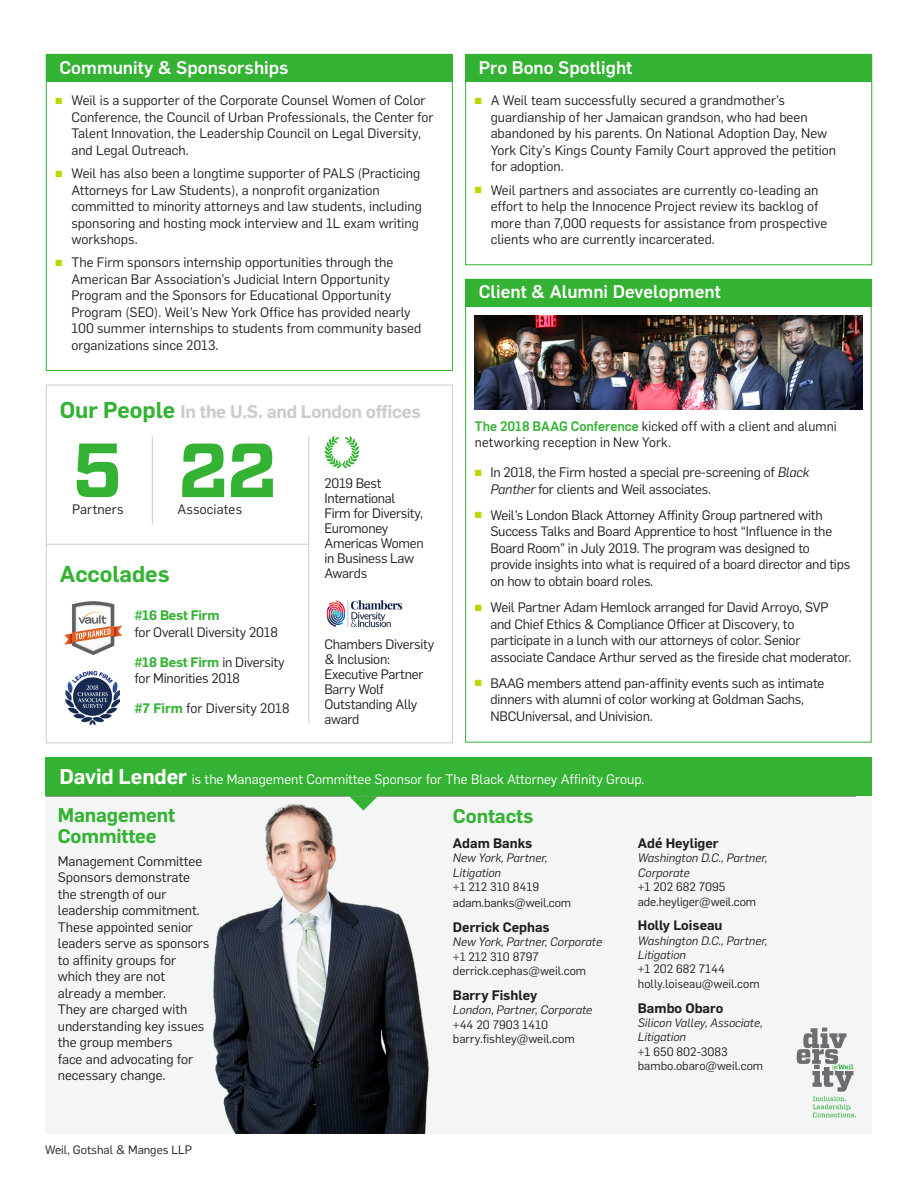
<style>
.page{position:relative;width:918px;height:1188px;background:#fff}
.page>*{position:absolute;margin:0;border:0;box-sizing:border-box;transform-origin:0 0}
.topic_head{font:700 76.5px "Vitesse";color:#34b233}
.topic_head-2{font:600 22.5px "Flama";color:#34b233}
.topic_head-3{font:600 19.5px/21px "Flama";letter-spacing:-.005em;color:#34b233}
.topic_head-4{font:500 18px "Flama";color:#fff}
.t1{font:600 18px "Flama";letter-spacing:-.015em;color:#cacdcc}
.bullet_text{font:13.5px/16.5px "Flama";color:#231f20}
.bullet_text-2{font:13.5px/15px "Flama";letter-spacing:-.02em;color:#231f20}
.photo_caption_copy{font:13.5px/16.5px "Flama";letter-spacing:.01em;color:#231f20}
.topic_head-5{font:13.5px "Flama";color:#fff}
.contact_1___name{font:600 13.5px "Flama";color:#231f20}
.topic_head-6{font:13.5px "Flama";letter-spacing:.01em;color:#231f20}
.contact_3___phone__e{font:600 13.5px "Flama";color:#231f20}
.contact_3___phone__e-2{font:12px "Flama";color:#231f20}
.contact_2___office{font:italic 12px/14.4px "Flama";color:#231f20}
.contact_2___office-2{font:12px "Flama";color:#231f20}
.s1{color:#bed600}
.s2{font-size:22.5px;color:#34b233}
.s3{font-weight:600;color:#34b233}
.s4{font-weight:500;color:#34b233}
.s5{font-style:italic}
.s6{font-weight:600;font-size:21px}
</style>
<div class="page">
<svg style="left:46px;top:81px;width:407px;height:290px"></svg>
<svg style="left:465px;top:81px;width:407px;height:185px"></svg>
<div style="left:46px;top:54px;width:407px;height:27px;background:#34b233"></div>
<div style="left:465px;top:54px;width:407px;height:27px;background:#34b233"></div>
<svg style="left:465px;top:306px;width:407px;height:437px"></svg>
<div style="left:465px;top:279px;width:407px;height:27px;background:#34b233"></div>
<div style="left:46px;top:796px;width:826px;height:338px;background:#f4f5f5"></div>
<hr style="left:46px;top:796px;width:810px;height:1px;background:#65696e">
<div style="left:46px;top:758px;width:826px;height:38px;background:#34b233"></div>
<svg style="left:797px;top:1028px;width:59px;height:89px"></svg>
<img style="left:193px;top:796px;width:247px;height:338px">
<svg style="left:46px;top:384px;width:407px;height:360px"></svg>
<hr style="left:46px;top:544px;width:263px;height:1px;background:#cacdcc">
<hr style="left:152px;top:436px;width:1px;height:88px;background:#cacdcc">
<hr style="left:308px;top:436px;width:1px;height:288px;background:#cacdcc">
<img style="left:64px;top:601px;width:57px;height:53px">
<svg style="left:324px;top:436px;width:35px;height:33px"></svg>
<img style="left:66px;top:670px;width:54px;height:56px">
<img style="left:326px;top:596px;width:77px;height:35px">
<p class="topic_head-4" style="left:59px;top:54px;width:231px">Community &amp; Sponsorships</p>
<p class="topic_head-4" style="left:479px;top:54px;width:155px">Pro Bono Spotlight</p>
<p class="bullet_text" style="left:71px;top:91px;width:364px;text-indent:-16px"><span class="s1">■</span> Weil is a supporter of the Corporate Counsel Women of Color Conference, the Council of Urban Professionals, the Center for Talent Innovation, the Leadership Council on Legal Diversity, and Legal Outreach.</p>
<p class="bullet_text" style="left:71px;top:164px;width:352px;text-indent:-16px"><span class="s1">■</span> Weil has also been a longtime supporter of PALS (Practicing Attorneys for Law Students), a nonprofit organization committed to minority attorneys and law students, including sponsoring and hosting mock interview and 1L exam writing workshops.</p>
<p class="bullet_text" style="left:71px;top:253px;width:352px;text-indent:-16px"><span class="s1">■</span> The Firm sponsors internship opportunities through the American Bar Association’s Judicial Intern Opportunity Program and the Sponsors for Educational Opportunity Program (SEO). Weil’s New York Office has provided nearly 100 summer internships to students from community based organizations since 2013.</p>
<p class="t1" style="left:60px;top:399px;width:363px"><span class="s2">Our People</span> In the U.S. and London offices</p>
<p class="topic_head" style="left:72px;top:419px;width:52px">5</p>
<p class="topic_head-6" style="left:72px;top:500px;width:53px">Partners</p>
<p class="topic_head" style="left:178px;top:419px;width:102px">22</p>
<p class="topic_head-6" style="left:178px;top:500px;width:66px">Associates</p>
<p class="topic_head-2" style="left:60px;top:557px;width:111px">Accolades</p>
<p class="bullet_text" style="left:134px;top:606px;width:145px"><span class="s3">#16 Best Firm<br></span>for Overall Diversity 2018</p>
<p class="bullet_text" style="left:134px;top:653px;width:152px"><span class="s3">#18 Best Firm</span> in Diversity for Minorities 2018</p>
<p class="bullet_text" style="left:134px;top:699px;width:157px"><span class="s3">#7 Firm</span> for Diversity 2018</p>
<p class="bullet_text-2" style="left:324px;top:475px;width:101px">2019 Best<br>International<br>Firm for Diversity,<br>Euromoney<br>Americas Women in Business Law<br>Awards</p>
<p class="bullet_text-2" style="left:324px;top:636px;width:111px">Chambers Diversity &amp; Inclusion:<br>Executive Partner<br>Barry Wolf<br>Outstanding Ally award</p>
<p class="bullet_text" style="left:491px;top:91px;width:347px;text-indent:-16px"><span class="s1">■</span> A Weil team successfully secured a grandmother’s guardianship of her Jamaican grandson, who had been abandoned by his parents. On National Adoption Day, New York City’s Kings County Family Court approved the petition for adoption.</p>
<p class="bullet_text" style="left:491px;top:181px;width:338px;text-indent:-16px"><span class="s1">■</span> Weil partners and associates are currently co-leading an effort to help the Innocence Project review its backlog of more than 7,000 requests for assistance from prospective clients who are currently incarcerated.</p>
<p class="topic_head-4" style="left:479px;top:279px;width:244px">Client &amp; Alumni Development</p>
<p class="photo_caption_copy" style="left:475px;top:417px;width:363px"><span class="s4">The 2018 BAAG Conference</span> kicked off with a client and alumni networking reception in New York.</p>
<p class="bullet_text" style="left:490px;top:463px;width:320px;text-indent:-16px"><span class="s1">■</span> In 2018, the Firm hosted a special pre-screening of <span class="s5">Black<br>Panther</span> for clients and Weil associates.</p>
<p class="bullet_text" style="left:490px;top:506px;width:361px;text-indent:-16px"><span class="s1">■</span> Weil’s London Black Attorney Affinity Group partnered with Success Talks and Board Apprentice to host “Influence in the Board Room” in July 2019. The program was designed to provide insights into what is required of a board director and tips on how to obtain board roles.</p>
<p class="bullet_text" style="left:490px;top:598px;width:363px;text-indent:-16px"><span class="s1">■</span> Weil Partner Adam Hemlock arranged for David Arroyo, SVP and Chief Ethics &amp; Compliance Officer at Discovery, to participate in a lunch with our attorneys of color. Senior associate Candace Arthur served as the fireside chat moderator.</p>
<p class="bullet_text" style="left:490px;top:674px;width:335px;text-indent:-16px"><span class="s1">■</span> BAAG members attend pan-affinity events such as intimate dinners with alumni of color working at Goldman Sachs,<br>NBCUniversal, and Univision.</p>
<p class="topic_head-5" style="left:59px;top:770px;width:587px"><span class="s6">David Lender</span> is the Management Committee Sponsor for The Black Attorney Affinity Group.</p>
<p class="topic_head-3" style="left:58px;top:803px;width:119px">Management<br>Committee</p>
<p class="bullet_text" style="left:58px;top:852px;width:153px">Management Committee<br>Sponsors demonstrate the strength of our leadership commitment.<br>These appointed senior leaders serve as sponsors to affinity groups for which they are not already a member.<br>They are charged with understanding key issues the group members<br>face and advocating for necessary change.</p>
<p class="contact_3___phone__e-2" style="left:45px;top:1142px;width:149px">Weil, Gotshal &amp; Manges LLP</p>
<p class="topic_head-3" style="left:453px;top:804px;width:82px">Contacts</p>
<p class="contact_1___name" style="left:453px;top:833px;width:81px">Adam Banks</p>
<p class="contact_2___office" style="left:453px;top:850px;width:96px">New York, Partner,<br>Litigation</p>
<p class="contact_2___office-2" style="left:453px;top:879px;width:88px">+1 212 310 8419</p>
<p class="contact_3___phone__e-2" style="left:453px;top:895px;width:120px">adam.banks@weil.com</p>
<p class="contact_1___name" style="left:453px;top:918px;width:98px">Derrick Cephas</p>
<p class="contact_2___office" style="left:453px;top:934px;width:151px">New York, Partner, Corporate</p>
<p class="contact_3___phone__e-2" style="left:453px;top:948px;width:87px">+1 212 310 8797</p>
<p class="contact_3___phone__e-2" style="left:453px;top:963px;width:135px">derrick.cephas@weil.com</p>
<p class="contact_1___name" style="left:453px;top:985px;width:86px">Barry Fishley</p>
<p class="contact_2___office" style="left:453px;top:1002px;width:141px">London, Partner, Corporate</p>
<p class="contact_3___phone__e-2" style="left:453px;top:1016px;width:97px">+44 20 7903 1410</p>
<p class="contact_3___phone__e-2" style="left:453px;top:1031px;width:123px">barry.fishley@weil.com</p>
<p class="contact_3___phone__e" style="left:638px;top:833px;width:82px">Adé Heyliger</p>
<p class="contact_2___office" style="left:638px;top:850px;width:131px">Washington D.C., Partner,<br>Corporate</p>
<p class="contact_3___phone__e-2" style="left:638px;top:879px;width:89px">+1 202 682 7095</p>
<p class="contact_3___phone__e-2" style="left:638px;top:893px;width:120px">ade.heyliger@weil.com</p>
<p class="contact_1___name" style="left:638px;top:916px;width:86px">Holly Loiseau</p>
<p class="contact_2___office" style="left:638px;top:933px;width:131px">Washington D.C., Partner,<br>Litigation</p>
<p class="contact_3___phone__e-2" style="left:638px;top:961px;width:89px">+1 202 682 7144</p>
<p class="contact_3___phone__e-2" style="left:638px;top:975px;width:123px">holly.loiseau@weil.com</p>
<p class="contact_1___name" style="left:638px;top:998px;width:87px">Bambo Obaro</p>
<p class="contact_2___office" style="left:638px;top:1015px;width:126px">Silicon Valley, Associate,<br>Litigation</p>
<p class="contact_3___phone__e-2" style="left:638px;top:1043px;width:91px">+1 650 802-3083</p>
<p class="contact_3___phone__e-2" style="left:638px;top:1058px;width:127px">bambo.obaro@weil.com</p>
</div>
